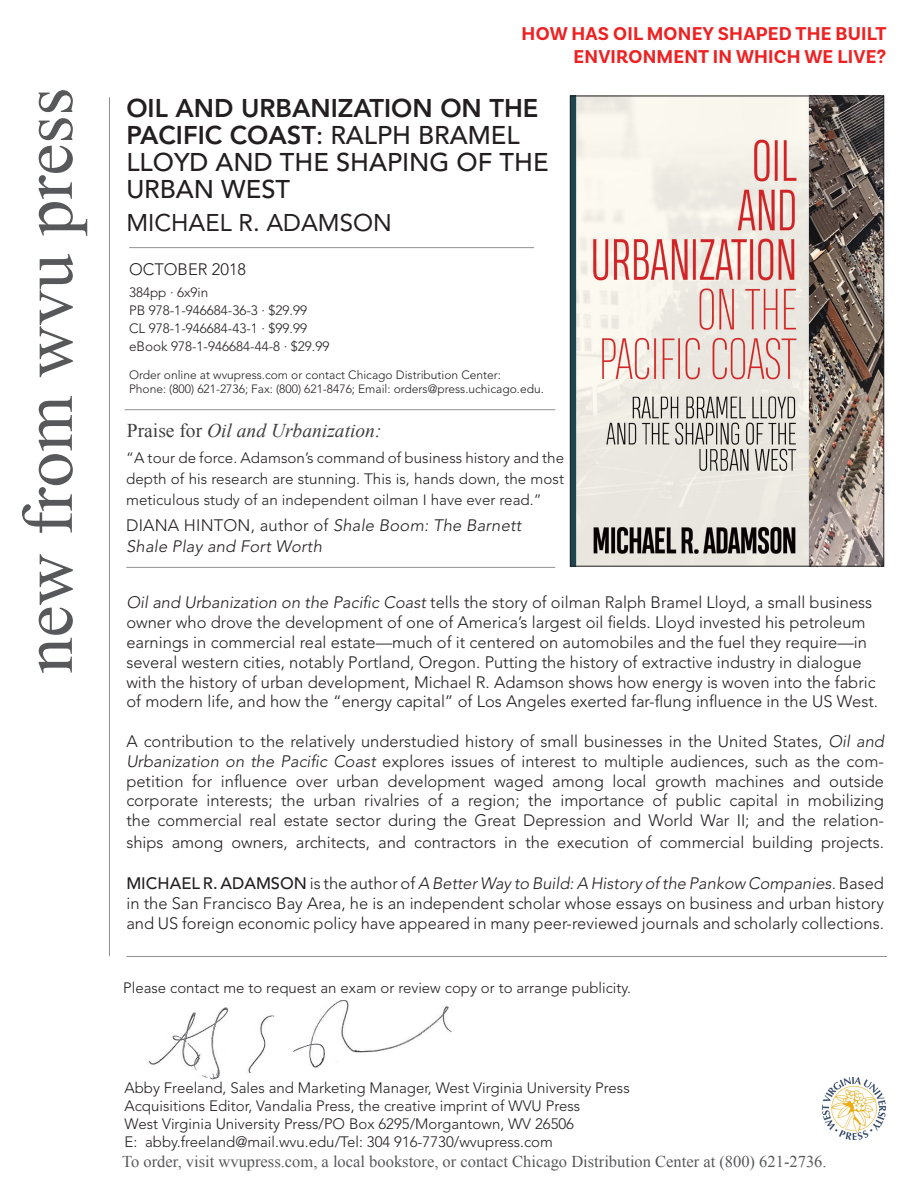
<style>
.page{position:relative;width:918px;height:1188px;background:#fff}
.page>*{position:absolute;margin:0;border:0;box-sizing:border-box;transform-origin:0 0}
.t1{font:72px "Times New Roman";color:#57585a}
.t2{font:500 25.5px/27px "Avenir";color:#231f20}
.t3{font:24px "Avenir";color:#231f20}
.t4{font:700 19.5px/23.4px "Basic Sans Alt";letter-spacing:.01em;color:#ee2123;text-align:right}
.t5{font:italic 19.5px "Times New Roman";color:#3e3e3f}
.Biblio_Bio{font:300 16.5px/19.8px "Avenir";color:#231f20;text-align:justify}
.t6{font:16.5px "Times New Roman";color:#57585a}
.Blurbs{font:italic 300 16.5px/21px "Avenir";letter-spacing:.01em;color:#231f20}
.Blurbs-2{font:300 15px/21px "Avenir";color:#231f20;text-align:justify}
.Biblio_Bio-2{font:300 13.5px/18px "Avenir";color:#231f20}
.t7{font:300 12px/14.4px "Avenir";color:#231f20}
.s1{font-weight:800}
.s2{font-style:normal}
.s3{font-style:italic}
.s4{font-weight:500}
</style>
<div class="page">
<hr style="left:109px;top:97px;width:1px;height:859px;background:#231f20">
<hr style="left:129px;top:247px;width:405px;height:1px;background:#231f20">
<hr style="left:126px;top:956px;width:761px;height:1px;background:#231f20">
<img style="left:823px;top:1078px;width:62px;height:62px">
<hr style="left:124px;top:409px;width:431px;height:1px;background:#231f20">
<hr style="left:126px;top:567px;width:429px;height:1px;background:#231f20">
<img style="left:572px;top:98px;width:310px;height:466px">
<div style="left:570px;top:96px;width:314px;height:470px;border:1px solid #231f20"></div>
<img style="left:148px;top:1000px;width:304px;height:80px">
<p class="t4" style="left:522px;top:22px;width:366px">HOW HAS OIL MONEY SHAPED THE BUILT<br>ENVIRONMENT IN WHICH WE LIVE?</p>
<p class="t1" style="left:-1px;top:674px;width:587px;rotate:-90deg">new from wvu press</p>
<p class="t2" style="left:126px;top:95px;width:424px"><span class="s1">OIL AND URBANIZATION ON THE<br>PACIFIC COAST</span>: RALPH BRAMEL<br>LLOYD AND THE SHAPING OF THE<br>URBAN WEST</p>
<p class="t3" style="left:126px;top:208px;width:267px">MICHAEL R. ADAMSON</p>
<p class="Biblio_Bio" style="left:129px;top:259px;width:119px">OCTOBER 2018</p>
<p class="Biblio_Bio-2" style="left:129px;top:284px;width:81px">384pp · 6x9in</p>
<p class="Biblio_Bio-2" style="left:129px;top:302px;width:180px">PB 978-1-946684-36-3 · $29.99</p>
<p class="Biblio_Bio-2" style="left:129px;top:320px;width:202px">CL 978-1-946684-43-1 · $99.99 eBook 978-1-946684-44-8 · $29.99</p>
<p class="t7" style="left:129px;top:367px;width:416px">Order online at wvupress.com or contact Chicago Distribution Center:<br>Phone: (800) 621-2736; Fax: (800) 621-8476; Email: orders@press.uchicago.edu.</p>
<p class="t5" style="left:127px;top:417px;width:256px"><span class="s2">Praise for</span> Oil and Urbanization:</p>
<p class="Blurbs-2" style="left:126px;top:447px;width:439px">“A tour de force. Adamson’s command of business history and the depth of his research are stunning. This is, hands down, the most meticulous study of an independent oilman I have ever read.”</p>
<p class="Blurbs" style="left:126px;top:514px;width:397px"><span class="s2">DIANA HINTON, author of</span> Shale Boom: The Barnett<br>Shale Play and Fort Worth</p>
<p class="Biblio_Bio" style="left:126px;top:593px;width:753px;text-align:left"><span class="s3">Oil and Urbanization on the Pacific Coast</span> tells the story of oilman Ralph Bramel Lloyd, a small business owner who drove the development of one of America’s largest oil fields. Lloyd invested his petroleum earnings in commercial real estate—much of it centered on automobiles and the fuel they require—in several western cities, notably Portland, Oregon. Putting the history of extractive industry in dialogue with the history of urban development, Michael R. Adamson shows how energy is woven into the fabric of modern life, and how the “energy capital” of Los Angeles exerted far-flung influence in the US West.</p>
<p class="Biblio_Bio" style="left:126px;top:731px;width:759px">A contribution to the relatively understudied history of small businesses in the United States, <span class="s3">Oil and Urbanization on the Pacific Coast</span> explores issues of interest to multiple audiences, such as the com&shy;petition for influence over urban development waged among local growth machines and outside corporate interests; the urban rivalries of a region; the importance of public capital in mobilizing the commercial real estate sector during the Great Depression and World War II; and the relation-</p>
<p class="Biblio_Bio" style="left:126px;top:832px;width:759px">ships among owners, architects, and contractors in the execution of commercial building projects.</p>
<p class="Biblio_Bio" style="left:126px;top:874px;width:759px"><span class="s4">MICHAEL R. ADAMSON</span> is the author of <span class="s3">A Better Way to Build: A History of the Pankow Companies</span>. Based in the San Francisco Bay Area, he is an independent scholar whose essays on business and urban history and US foreign economic policy have appeared in many peer-reviewed journals and scholarly collections.</p>
<p class="Blurbs-2" style="left:123px;top:978px;width:509px">Please contact me to request an exam or review copy or to arrange publicity.</p>
<p class="Blurbs-2" style="left:124px;top:1077px;width:507px">Abby Freeland, Sales and Marketing Manager, West Virginia University Press</p>
<p class="Blurbs-2" style="left:124px;top:1097px;width:457px;line-height:18px;text-align:left">Acquisitions Editor, Vandalia Press, the creative imprint of WVU Press<br>West Virginia University Press/PO Box 6295/Morgantown, WV 26506<br>E: abby.freeland@mail.wvu.edu/Tel: 304 916-7730/wvupress.com</p>
<p class="t6" style="left:122px;top:1151px;width:706px">To order, visit wvupress.com, a local bookstore, or contact Chicago Distribution Center at (800) 621-2736.</p>
</div>
